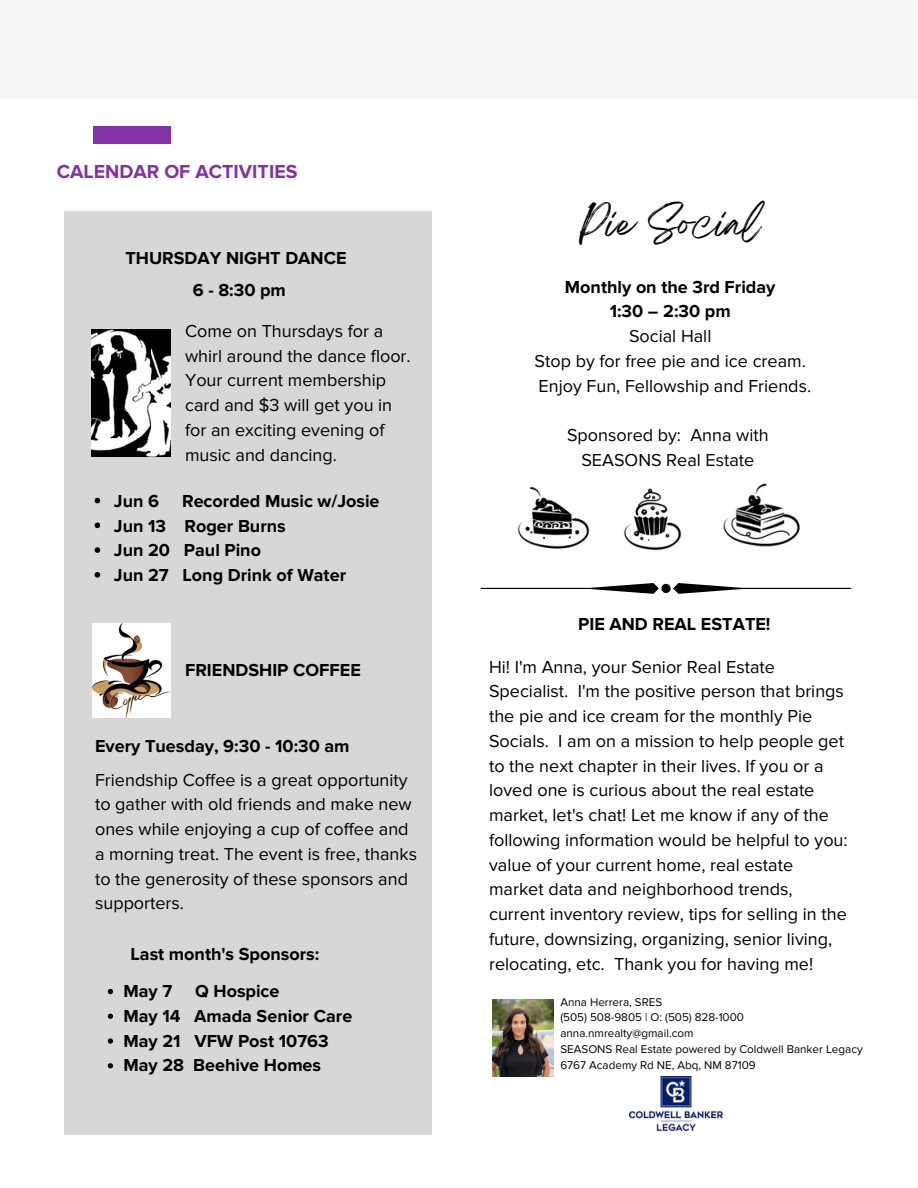
<style>
.page{position:relative;width:918px;height:1188px;background:#fff}
.page>*{position:absolute;margin:0;border:0;box-sizing:border-box;transform-origin:0 0}
.t1{font:33px "Breathing";color:#000}
.t2{font:700 19.5px "Proxima Nova";color:#8331a7}
.t3{font:18px/24.8px "Proxima Nova";color:#000}
.t4{font:700 18px "Proxima Nova";color:#000}
.t5{font:11.7px "Proxima Nova";color:#000}
.s1{font-weight:700}
</style>
<div class="page">
<div style="left:93px;top:126px;width:77px;height:17px;background:#8331a7"></div>
<div style="left:0;top:0;width:918px;height:99px;background:#f5f6f7"></div>
<div style="left:65px;top:212px;width:367px;height:922px;background:#d7d7d7"></div>
<img style="left:93px;top:624px;width:78px;height:93px">
<img style="left:92px;top:330px;width:79px;height:127px">
<svg style="left:481px;top:583px;width:370px;height:11px"></svg>
<img style="left:492px;top:999px;width:62px;height:78px">
<img style="left:629px;top:1077px;width:94px;height:54px">
<svg style="left:108px;top:989px;width:5px;height:5px"></svg>
<svg style="left:108px;top:1014px;width:5px;height:5px"></svg>
<svg style="left:108px;top:1038px;width:5px;height:6px"></svg>
<svg style="left:108px;top:1063px;width:5px;height:5px"></svg>
<svg style="left:95px;top:498px;width:5px;height:5px"></svg>
<svg style="left:95px;top:523px;width:5px;height:5px"></svg>
<svg style="left:95px;top:547px;width:5px;height:6px"></svg>
<svg style="left:95px;top:572px;width:5px;height:6px"></svg>
<img style="left:517px;top:486px;width:73px;height:63px">
<img style="left:624px;top:488px;width:58px;height:62px">
<img style="left:723px;top:483px;width:77px;height:64px">
<p class="t2" style="left:57px;top:160px;width:242px">CALENDAR OF ACTIVITIES</p>
<h3 class="t4" style="left:125px;top:247px;width:223px">THURSDAY NIGHT DANCE</h3>
<p class="t4" style="left:193px;top:280px;width:95px">6 - 8:30 pm</p>
<h4 class="t3" style="left:185px;top:319px;width:227px">Come on Thursdays for a whirl around the dance floor.</h4>
<p class="t3" style="left:185px;top:368px;width:209px">Your current membership card and $3 will get you in for an exciting evening of music and dancing.</p>
<h4 class="t4" style="left:114px;top:490px;width:47px">Jun 6</h4>
<h4 class="t4" style="left:182px;top:490px;width:199px">Recorded Music w/Josie</h4>
<p class="t4" style="left:114px;top:515px;width:173px">Jun 13 Roger Burns</p>
<p class="t4" style="left:114px;top:540px;width:149px">Jun 20 Paul Pino</p>
<p class="t4" style="left:114px;top:564px;width:234px">Jun 27 Long Drink of Water</p>
<h1 class="t4" style="left:185px;top:659px;width:177px">FRIENDSHIP COFFEE</h1>
<h4 class="t4" style="left:95px;top:736px;width:256px">Every Tuesday, 9:30 - 10:30 am</h4>
<p class="t3" style="left:95px;top:768px;width:324px">Friendship Coffee is a great opportunity to gather with old friends and make new ones while enjoying a cup of coffee and a morning treat. The event is free, thanks to the generosity of these sponsors and supporters.</p>
<h3 class="t4" style="left:130px;top:944px;width:190px">Last month's Sponsors:</h3>
<p class="t4" style="left:123px;top:981px;width:50px">May 7</p>
<p class="t4" style="left:195px;top:981px;width:86px">Q Hospice</p>
<p class="t4" style="left:123px;top:1005px;width:230px">May 14 Amada Senior Care</p>
<p class="t4" style="left:123px;top:1030px;width:207px">May 21 VFW Post 10763</p>
<p class="t4" style="left:123px;top:1055px;width:199px">May 28 Beehive Homes</p>
<h2 class="t1" style="left:580px;top:213px;width:182px">Pie Social</h2>
<h4 class="t3" style="left:535px;top:275px;width:278px;text-align:center"><span class="s1">Monthly on the 3rd Friday<br>1:30 – 2:30 pm<br></span>Social Hall<br>Stop by for free pie and ice cream.<br>Enjoy Fun, Fellowship and Friends.</h4>
<p class="t3" style="left:567px;top:423px;width:203px;text-align:center">Sponsored by: Anna with<br>SEASONS Real Estate</p>
<p class="t4" style="left:578px;top:614px;width:194px">PIE AND REAL ESTATE!</p>
<p class="t3" style="left:489px;top:655px;width:360px">Hi! I'm Anna, your Senior Real Estate Specialist. I'm the positive person that brings the pie and ice cream for the monthly Pie Socials. I am on a mission to help people get to the next chapter in their lives. If you or a loved one is curious about the real estate market, let's chat! Let me know if any of the following information would be helpful to you: value of your current home, real estate market data and neighborhood trends, current inventory review, tips for selling in the future, downsizing, organizing, senior living, relocating, etc. Thank you for having me!</p>
<p class="t5" style="left:560px;top:995px;width:103px">Anna Herrera, SRES</p>
<p class="t5" style="left:560px;top:1011px;width:185px">(505) 508-9805 | O: (505) 828-1000</p>
<p class="t5" style="left:560px;top:1027px;width:135px">anna.nmrealty@gmail.com</p>
<h2 class="t5" style="left:560px;top:1042px;width:304px">SEASONS Real Estate powered by Coldwell Banker Legacy</h2>
<h3 class="t5" style="left:560px;top:1058px;width:197px">6767 Academy Rd NE, Abq, NM 87109</h3>
</div>
